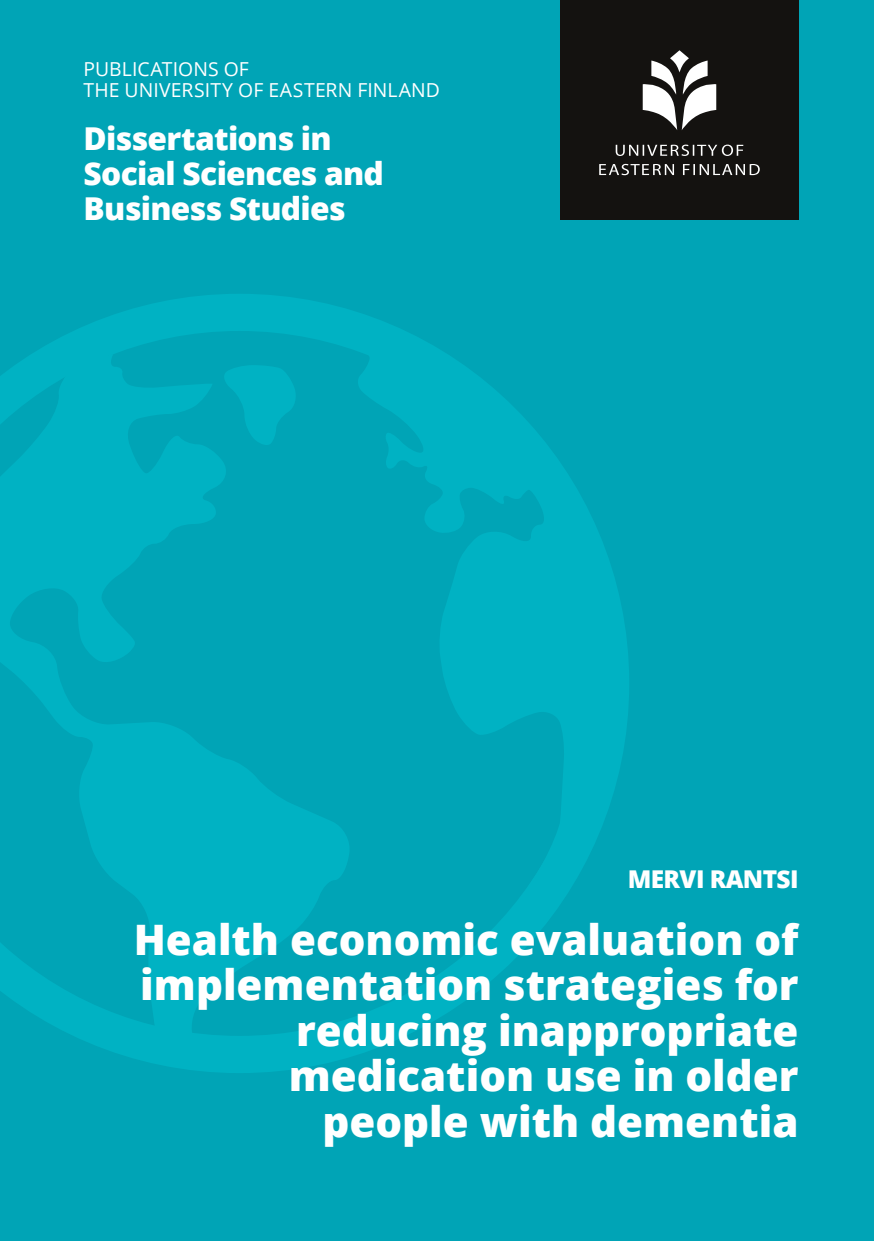
<style>
.page{position:relative;width:874px;height:1241px;background:#fff}
.page>*{position:absolute;margin:0;border:0;box-sizing:border-box;transform-origin:0 0}
.Etukansi_kirjan_otsikko_pitkä{font:800 42px/45.5px "Open Sans";color:#fff;text-align:right}
.Etukansi_sarjan_nimi{font:800 31.5px/35px "Open Sans";letter-spacing:-.025em;color:#fff}
.Etukansi_kirjoittaja{font:800 24.5px "Open Sans";letter-spacing:-.025em;color:#fff}
.Etukansi_julkaisu_ylareuna{font:19.25px "Open Sans";letter-spacing:.005em;color:#fff}
</style>
<div class="page">
<div style="left:0;top:0;width:873px;height:1240px;background:#00a4b6"></div>
<svg style="left:0;top:294px;width:629px;height:778px"></svg>
<div style="left:560px;top:0;width:238px;height:220px;background:#141210"></div>
<svg style="left:642px;top:50px;width:74px;height:80px"></svg>
<svg style="left:599px;top:164px;width:160px;height:11px"></svg>
<svg style="left:615px;top:145px;width:128px;height:11px"></svg>
<h1 class="Etukansi_julkaisu_ylareuna" style="left:84px;top:56px;width:167px">PUBLICATIONS OF</h1>
<h1 class="Etukansi_julkaisu_ylareuna" style="left:84px;top:77px;width:358px">THE UNIVERSITY OF EASTERN FINLAND</h1>
<h2 class="Etukansi_sarjan_nimi" style="left:84px;top:119px;width:249px">Dissertations in</h2>
<h2 class="Etukansi_sarjan_nimi" style="left:84px;top:154px;width:301px">Social Sciences and<br>Business Studies</h2>
<h3 class="Etukansi_kirjoittaja" style="left:627px;top:860px;width:172px">MERVI RANTSI</h3>
<p class="Etukansi_kirjan_otsikko_pitkä" style="left:134px;top:914px;width:666px">Health economic evaluation of implementation strategies for reducing inappropriate medication use in older people with dementia</p>
</div>
